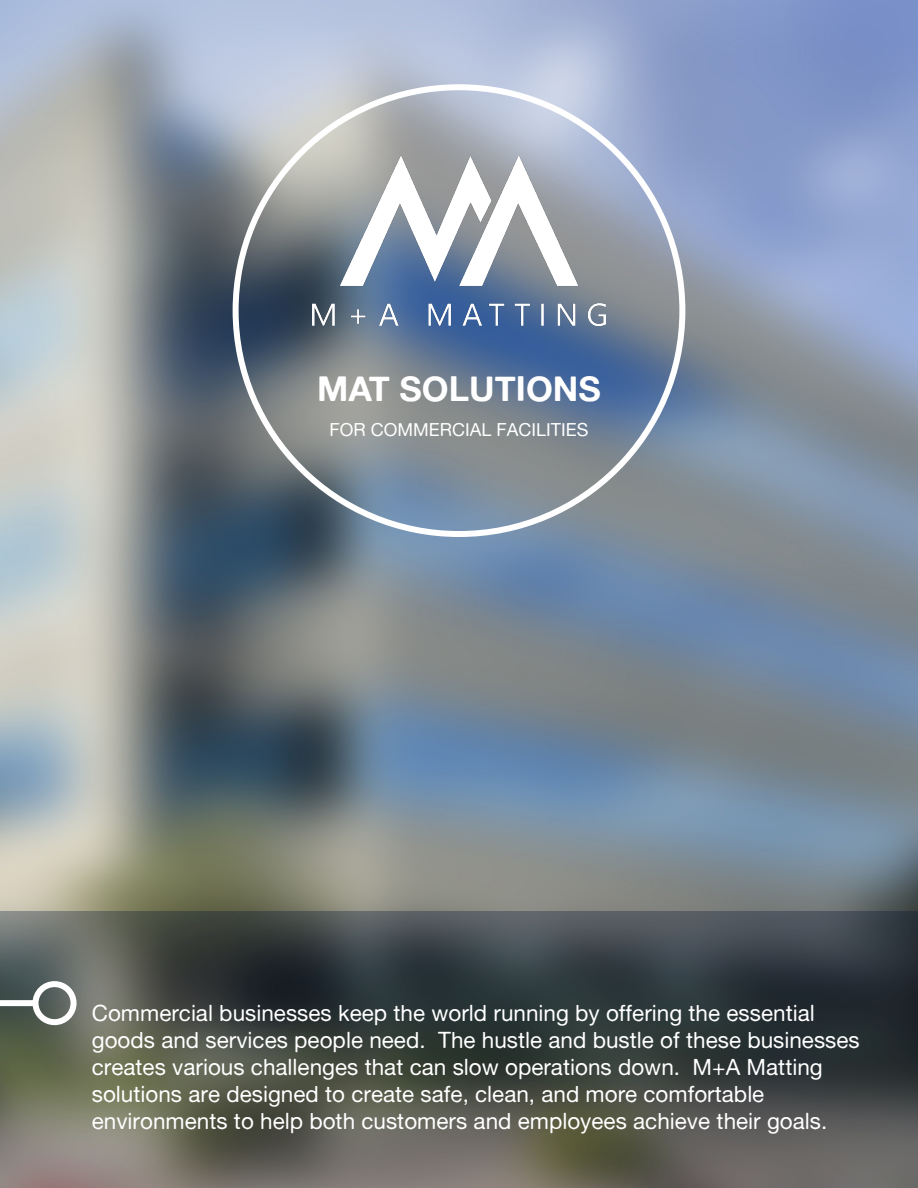
<style>
.page{position:relative;width:918px;height:1188px;background:#fff}
.page>*{position:absolute;margin:0;border:0;box-sizing:border-box;transform-origin:0 0}
.t1{font:34.5px "Alte Haas Grotesk Bold";color:#fff}
.t2{font:22.5px/27px "Alte Haas Grotesk";color:#fff}
.t3{font:18px "Alte Haas Grotesk";color:#fff}
</style>
<div class="page">
<img style="left:0;top:0;width:918px;height:912px">
<img style="left:312px;top:155px;width:294px;height:171px">
<svg style="left:0;top:912px;width:918px;height:276px;background:#4d514c"></svg>
<div style="left:33px;top:981px;width:44px;height:44px;border:6px solid #fff;border-radius:50%"></div>
<div style="left:0;top:1000px;width:36px;height:6px;background:#fff"></div>
<p class="t1" style="left:317px;top:367px;width:285px">MAT SOLUTIONS</p>
<p class="t3" style="left:329px;top:419px;width:261px">FOR COMMERCIAL FACILITIES</p>
<p class="t2" style="left:92px;top:999px;width:770px">Commercial businesses keep the world running by offering the essential goods and services people need. The hustle and bustle of these businesses creates various challenges that can slow operations down. M+A Matting solutions are designed to create safe, clean, and more comfortable environments to help both customers and employees achieve their goals.</p>
</div>
